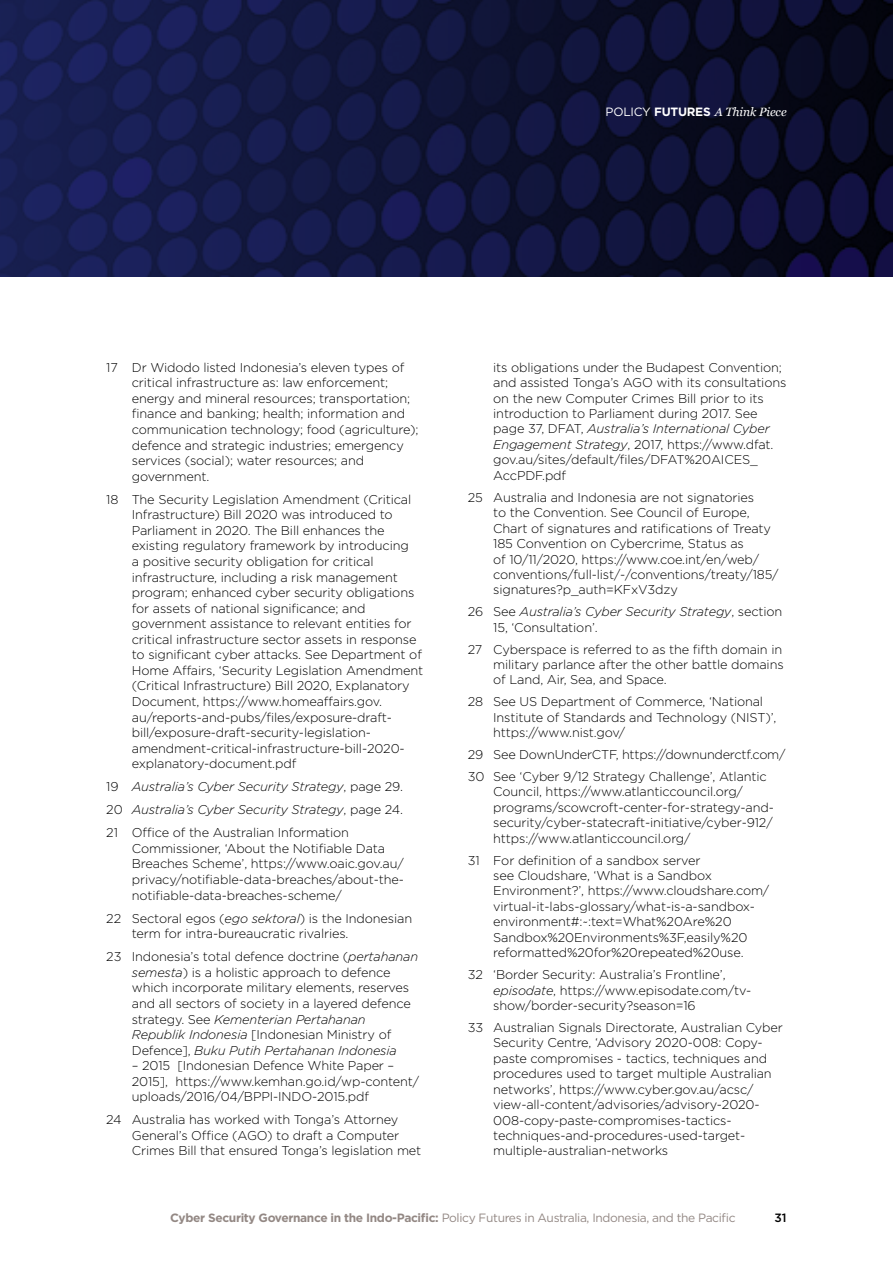
<style>
.page{position:relative;width:893px;height:1263px;background:#fff}
.page>*{position:absolute;margin:0;border:0;box-sizing:border-box;transform-origin:0 0}
.Body_copy_new{font:300 12.75px/15.6px "Gotham";letter-spacing:-.01em;color:#000}
.Body_copy_new-2{font:italic 300 12.75px/15.5px "Gotham";letter-spacing:-.01em;color:#000}
.t1{font:12px "Gotham";letter-spacing:-.03em;color:#938884}
.t2{font:italic 12px "Georgia";letter-spacing:-.005em;color:#fff}
.t3{font:500 12px "Gotham";color:#000}
.s1{font-family:"Gotham";font-style:normal}
.s2{font-family:"Gotham";font-weight:700;font-style:normal}
.s3{font-style:normal}
.s4{font-style:italic}
.s5{font-weight:700}
</style>
<div class="page">
<img style="left:0;top:0;width:893px;height:276px">
<p class="t2" style="left:606px;top:104px;width:183px"><span class="s1">POLICY</span> <span class="s2">FUTURES</span> A Think Piece</p>
<p class="Body_copy_new" style="left:132px;top:359px;width:288px;text-indent:-26px">17 Dr Widodo listed Indonesia’s eleven types of critical infrastructure as: law enforcement; energy and mineral resources; transportation; finance and banking; health; information and communication technology; food (agriculture); defence and strategic industries; emergency services (social); water resources; and government.</p>
<p class="Body_copy_new" style="left:132px;top:491px;width:293px;text-indent:-26px">18 The Security Legislation Amendment (Critical Infrastructure) Bill 2020 was introduced to Parliament in 2020. The Bill enhances the existing regulatory framework by introducing<br>a positive security obligation for critical infrastructure, including a risk management program; enhanced cyber security obligations for assets of national significance; and government assistance to relevant entities for critical infrastructure sector assets in response to significant cyber attacks. See Department of Home Affairs, ‘Security Legislation Amendment (Critical Infrastructure) Bill 2020, Explanatory Document, https://www.homeaffairs.gov. au/reports-and-pubs/files/exposure-draft&shy;bill/exposure-draft-security-legislation&shy;amendment-critical-infrastructure-bill-2020- explanatory-document.pdf</p>
<p class="Body_copy_new-2" style="left:106px;top:779px;width:298px"><span class="s3">19</span> Australia’s Cyber Security Strategy<span class="s3">, page 29.</span></p>
<p class="Body_copy_new-2" style="left:106px;top:802px;width:298px"><span class="s3">20</span> Australia’s Cyber Security Strategy<span class="s3">, page 24.</span></p>
<p class="Body_copy_new" style="left:132px;top:825px;width:274px;text-indent:-26px">21 Office of the Australian Information Commissioner, ‘About the Notifiable Data Breaches Scheme’, https://www.oaic.gov.au/ privacy/notifiable-data-breaches/about-the&shy;notifiable-data-breaches-scheme/</p>
<p class="Body_copy_new" style="left:132px;top:910px;width:282px;text-indent:-26px">22 Sectoral egos (<span class="s4">ego sektoral</span>) is the Indonesian term for intra-bureaucratic rivalries.</p>
<p class="Body_copy_new" style="left:132px;top:948px;width:288px;text-indent:-26px">23 Indonesia’s total defence doctrine (<span class="s4">pertahanan semesta</span>) is a holistic approach to defence which incorporate military elements, reserves and all sectors of society in a layered defence strategy. See <span class="s4">Kementerian Pertahanan Republik Indonesia</span> [Indonesian Ministry of Defence], <span class="s4">Buku Putih Pertahanan Indonesia</span></p>
<p class="Body_copy_new" style="left:132px;top:1057px;width:289px">– 2015 [Indonesian Defence White Paper –<br>2015], https://www.kemhan.go.id/wp-content/ uploads/2016/04/BPPI-INDO-2015.pdf</p>
<p class="Body_copy_new" style="left:132px;top:1112px;width:291px;text-indent:-26px">24 Australia has worked with Tonga’s Attorney<br>General’s Office (AGO) to draft a Computer<br>Crimes Bill that ensured Tonga’s legislation met</p>
<p class="Body_copy_new" style="left:493px;top:359px;width:295px">its obligations under the Budapest Convention; and assisted Tonga’s AGO with its consultations on the new Computer Crimes Bill prior to its introduction to Parliament during 2017. See page 37, DFAT, <span class="s4">Australia’s International Cyber Engagement Strategy</span>, 2017, https://www.dfat. gov.au/sites/default/files/DFAT%20AICES_ AccPDF.pdf</p>
<p class="Body_copy_new" style="left:493px;top:489px;width:287px;text-indent:-26px">25 Australia and Indonesia are not signatories<br>to the Convention. See Council of Europe, Chart of signatures and ratifications of Treaty 185 Convention on Cybercrime, Status as<br>of 10/11/2020, https://www.coe.int/en/web/ conventions/full-list/-/conventions/treaty/185/ signatures?p_auth=KFxV3dzy</p>
<p class="Body_copy_new-2" style="left:493px;top:604px;width:291px;text-indent:-26px"><span class="s3">26 See</span> Australia’s Cyber Security Strategy<span class="s3">, section<br>15, ‘Consultation’.</span></p>
<p class="Body_copy_new" style="left:493px;top:641px;width:292px;text-align:justify;text-indent:-26px">27 Cyberspace is referred to as the fifth domain in military parlance after the other battle domains of Land, Air, Sea, and Space.</p>
<p class="Body_copy_new" style="left:493px;top:694px;width:285px;text-indent:-26px">28 See US Department of Commerce, ‘National<br>Institute of Standards and Technology (NIST)’, https://www.nist.gov/</p>
<p class="Body_copy_new" style="left:468px;top:746px;width:319px">29 See DownUnderCTF, https://downunderctf.com/</p>
<p class="Body_copy_new" style="left:493px;top:768px;width:282px;text-indent:-26px">30 See ‘Cyber 9/12 Strategy Challenge’, Atlantic Council, https://www.atlanticcouncil.org/ programs/scowcroft-center-for-strategy-and&shy;security/cyber-statecraft-initiative/cyber-912/ https://www.atlanticcouncil.org/</p>
<p class="Body_copy_new" style="left:493px;top:852px;width:278px;text-indent:-26px">31 For definition of a sandbox server<br>see Cloudshare, ‘What is a Sandbox Environment?’, https://www.cloudshare.com/ virtual-it-labs-glossary/what-is-a-sandbox&shy;environment#:~:text=What%20Are%20<br>Sandbox%20Environments%3F,easily%20 reformatted%20for%20repeated%20use.</p>
<p class="Body_copy_new" style="left:493px;top:966px;width:260px;text-indent:-26px">32 ‘Border Security: Australia’s Frontline’, <span class="s4">episodate</span>, https://www.episodate.com/tv&shy;show/border-security?season=16</p>
<p class="Body_copy_new" style="left:493px;top:1019px;width:291px;text-indent:-26px">33 Australian Signals Directorate, Australian Cyber Security Centre, ‘Advisory 2020-008: Copy&shy;paste compromises - tactics, techniques and procedures used to target multiple Australian networks’, https://www.cyber.gov.au/acsc/ view-all-content/advisories/advisory-2020- 008-copy-paste-compromises-tactics&shy;techniques-and-procedures-used-target&shy;multiple-australian-networks</p>
<p class="t1" style="left:170px;top:1209px;width:567px"><span class="s5">Cyber Security Governance in the Indo-Pacific:</span> Policy Futures in Australia, Indonesia, and the Pacific</p>
<p class="t3" style="left:775px;top:1209px;width:14px">31</p>
</div>
